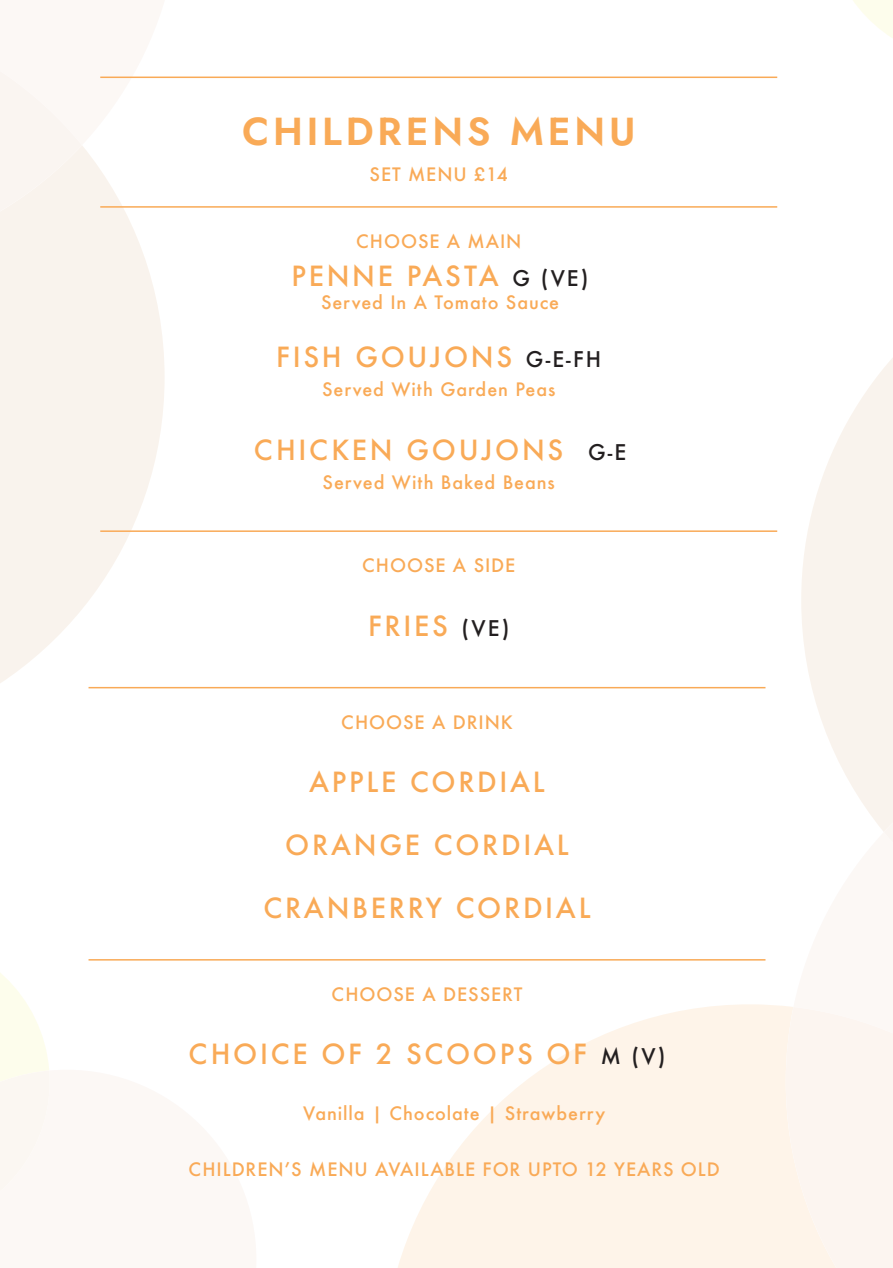
<style>
.page{position:relative;width:893px;height:1268px;background:#fff}
.page>*{position:absolute;margin:0;border:0;box-sizing:border-box;transform-origin:0 0}
.t1{font:39px "Jost";letter-spacing:.1em;color:#f9aa57}
.t2{font:500 27px "Futura";letter-spacing:.1em;color:#f9aa57}
.t3{font:500 18px "Futura";letter-spacing:.05em;color:#f9aa57}
.s1{font-size:21px;color:#231f20}
</style>
<div class="page">
<svg style="left:0;top:250px;width:165px;height:439px;fill:#f9f3ed"></svg>
<svg style="left:0;top:71px;width:142px;height:179px"></svg>
<svg style="left:398px;top:1004px;width:388px;height:263px;fill:#fef4e9"></svg>
<svg style="left:801px;top:358px;width:92px;height:395px;fill:#f9f3ed"></svg>
<svg style="left:786px;top:753px;width:107px;height:514px"></svg>
<svg style="left:853px;top:0;width:40px;height:38px"></svg>
<svg style="left:0;top:973px;width:49px;height:218px"></svg>
<hr style="left:100px;top:76px;width:677px;height:2px;background:#f9aa57">
<hr style="left:100px;top:206px;width:677px;height:2px;background:#f9aa57">
<hr style="left:100px;top:530px;width:677px;height:2px;background:#f9aa57">
<hr style="left:89px;top:686px;width:676px;height:2px;background:#f9aa57">
<hr style="left:89px;top:958px;width:676px;height:2px;background:#f9aa57">
<p class="t1" style="left:242px;top:105px;width:395px">CHILDRENS MENU</p>
<p class="t3" style="left:370px;top:162px;width:140px">SET MENU £14</p>
<p class="t3" style="left:356px;top:229px;width:167px">CHOOSE A MAIN</p>
<p class="t2" style="left:292px;top:257px;width:299px">PENNE PASTA <span class="s1">G (VE)</span></p>
<p class="t3" style="left:321px;top:290px;width:240px">Served In A Tomato Sauce</p>
<p class="t2" style="left:276px;top:339px;width:326px">FISH GOUJONS <span class="s1">G-E-FH</span></p>
<p class="t3" style="left:322px;top:377px;width:235px">Served With Garden Peas</p>
<p class="t2" style="left:254px;top:431px;width:374px">CHICKEN GOUJONS <span class="s1">G-E</span></p>
<p class="t3" style="left:323px;top:470px;width:234px">Served With Baked Beans</p>
<p class="t3" style="left:362px;top:553px;width:155px">CHOOSE A SIDE</p>
<p class="t2" style="left:368px;top:607px;width:143px">FRIES <span class="s1">(VE)</span></p>
<p class="t3" style="left:341px;top:709px;width:173px">CHOOSE A DRINK</p>
<p class="t2" style="left:309px;top:763px;width:237px">APPLE CORDIAL</p>
<p class="t2" style="left:285px;top:826px;width:285px">ORANGE CORDIAL</p>
<p class="t2" style="left:263px;top:889px;width:329px">CRANBERRY CORDIAL</p>
<p class="t3" style="left:332px;top:981px;width:192px">CHOOSE A DESSERT</p>
<p class="t2" style="left:189px;top:1035px;width:478px">CHOICE OF 2 SCOOPS OF <span class="s1">M (V)</span></p>
<p class="t3" style="left:303px;top:1100px;width:303px">Vanilla | Chocolate | Strawberry</p>
<p class="t3" style="left:189px;top:1156px;width:533px">CHILDREN’S MENU AVAILABLE FOR UPTO 12 YEARS OLD</p>
</div>
